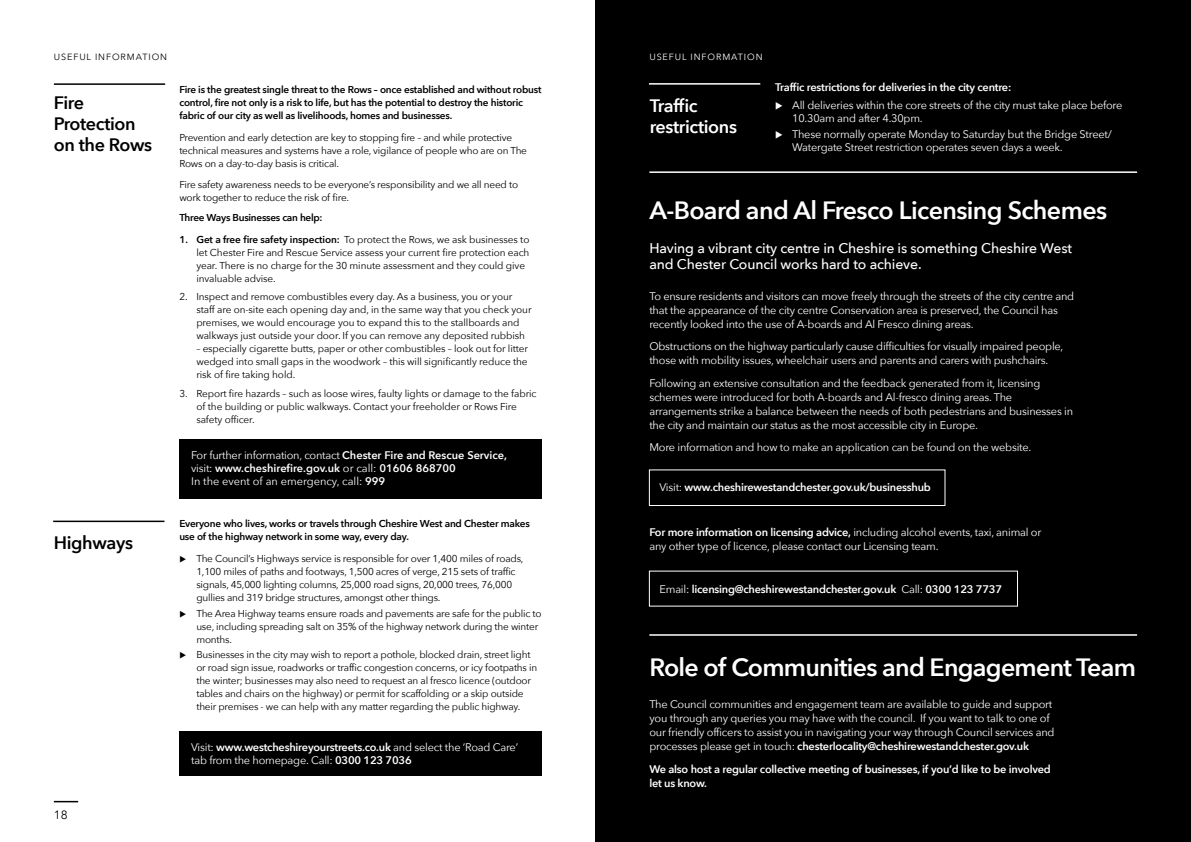
<style>
.page{position:relative;width:1191px;height:842px;background:#fff}
.page>*{position:absolute;margin:0;border:0;box-sizing:border-box;transform-origin:0 0}
.t1{font:600 25px "Avenir Next";letter-spacing:-.03em;color:#fff}
.t2{font:600 18px/21px "Avenir Next";letter-spacing:-.02em;color:#000}
.t3{font:600 18px/21.6px "Avenir Next";letter-spacing:-.02em;color:#fff}
.t4{font:500 14px/16px "Avenir Next";letter-spacing:-.01em;color:#fff}
.t5{font:12px "Avenir Next";color:#000}
.t6{font:11px/14px "Avenir Next";letter-spacing:-.02em;color:#fff}
.t7{font:600 11px/14px "Avenir Next";letter-spacing:-.02em;color:#fff}
.t8{font:10px/13px "Avenir Next";letter-spacing:-.02em;color:#000}
.t9{font:600 10px/13px "Avenir Next";letter-spacing:-.02em;color:#000}
.t10{font:9px "Avenir Next";letter-spacing:.1em;color:#000}
.t11{font:9px "Avenir Next";letter-spacing:.1em;color:#fff}
.s1{font-weight:600}
.s2{font-weight:400}
</style>
<div class="page">
<div style="left:595px;top:0;width:596px;height:842px;background:#000"></div>
<svg style="left:54px;top:801px;width:24px;height:1px"></svg>
<hr style="left:54px;top:83px;width:111px;height:2px;background:#000">
<hr style="left:649px;top:171px;width:488px;height:2px;background:#fff">
<hr style="left:649px;top:634px;width:488px;height:2px;background:#fff">
<hr style="left:53px;top:521px;width:111px;height:1px;background:#000">
<hr style="left:649px;top:83px;width:111px;height:2px;background:#fff">
<div style="left:179px;top:440px;width:362px;height:59px;background:#000"></div>
<div style="left:179px;top:732px;width:362px;height:44px;background:#000"></div>
<div style="left:649px;top:470px;width:296px;height:36px;border:1px solid #fff"></div>
<p class="t10" style="left:54px;top:49px;width:115px">USEFUL INFORMATION</p>
<h2 class="t2" style="left:54px;top:92px;width:100px">Fire<br>Protection on the Rows</h2>
<p class="t9" style="left:179px;top:83px;width:364px">Fire is the greatest single threat to the Rows – once established and without robust control, fire not only is a risk to life, but has the potential to destroy the historic fabric of our city as well as livelihoods, homes and businesses.</p>
<p class="t8" style="left:179px;top:130px;width:349px">Prevention and early detection are key to stopping fire – and while protective technical measures and systems have a role, vigilance of people who are on The<br>Rows on a day-to-day basis is critical.</p>
<p class="t8" style="left:179px;top:178px;width:340px">Fire safety awareness needs to be everyone’s responsibility and we all need to work together to reduce the risk of fire.</p>
<p class="t9" style="left:179px;top:211px;width:145px">Three Ways Businesses can help:</p>
<p class="t8" style="left:196px;top:232px;width:334px;text-indent:-17px"><span class="s1">1. Get a free fire safety inspection:</span> To protect the Rows, we ask businesses to let Chester Fire and Rescue Service assess your current fire protection each year. There is no charge for the 30 minute assessment and they could give invaluable advise.</p>
<p class="t8" style="left:196px;top:290px;width:337px;text-indent:-17px">2. Inspect and remove combustibles every day. As a business, you or your staff are on-site each opening day and, in the same way that you check your premises, we would encourage you to expand this to the stallboards and walkways just outside your door. If you can remove any deposited rubbish</p>
<p class="t8" style="left:196px;top:342px;width:333px;text-align:justify">– especially cigarette butts, paper or other combustibles – look out for litter wedged into small gaps in the woodwork – this will significantly reduce the risk of fire taking hold.</p>
<p class="t8" style="left:196px;top:387px;width:342px;text-indent:-17px">3. Report fire hazards – such as loose wires, faulty lights or damage to the fabric of the building or public walkways. Contact your freeholder or Rows Fire safety officer.</p>
<p class="t6" style="left:191px;top:448px;width:317px;line-height:13px">For further information, contact <span class="s1">Chester Fire and Rescue Service, </span>visit: <span class="s1">www.cheshirefire.gov.uk</span> or call: <span class="s1">01606 868700<br></span>In the event of an emergency, call: <span class="s1">999</span></p>
<h2 class="t2" style="left:54px;top:532px;width:81px">Highways</h2>
<p class="t5" style="left:54px;top:805px;width:15px">18</p>
<p class="t9" style="left:179px;top:517px;width:352px">Everyone who lives, works or travels through Cheshire West and Chester makes use of the highway network in some way, every day.</p>
<p class="t8" style="left:196px;top:551px;width:329px;text-indent:-17px">◆ The Council’s Highways service is responsible for over 1,400 miles of roads, 1,100 miles of paths and footways, 1,500 acres of verge, 215 sets of traffic signals, 45,000 lighting columns, 25,000 road signs, 20,000 trees, 76,000 gullies and 319 bridge structures, amongst other things.</p>
<p class="t8" style="left:196px;top:606px;width:347px;text-indent:-17px">◆ The Area Highway teams ensure roads and pavements are safe for the public to use, including spreading salt on 35% of the highway network during the winter months.</p>
<p class="t8" style="left:196px;top:648px;width:342px;text-indent:-17px">◆ Businesses in the city may wish to report a pothole, blocked drain, street light or road sign issue, roadworks or traffic congestion concerns, or icy footpaths in the winter; businesses may also need to request an al fresco licence (outdoor tables and chairs on the highway) or permit for scaffolding or a skip outside their premises - we can help with any matter regarding the public highway.</p>
<p class="t6" style="left:191px;top:740px;width:328px;line-height:13px">Visit: <span class="s1">www.westcheshireyourstreets.co.uk</span> and select the ‘Road Care’ tab from the homepage. Call: <span class="s1">0300 123 7036</span></p>
<p class="t11" style="left:649px;top:49px;width:115px">USEFUL INFORMATION</p>
<h2 class="t3" style="left:649px;top:94px;width:89px">Traffic restrictions</h2>
<p class="t7" style="left:775px;top:80px;width:238px">Traffic restrictions for deliveries in the city centre:</p>
<p class="t6" style="left:792px;top:99px;width:332px;line-height:13px;text-indent:-17px">◆ All deliveries within the core streets of the city must take place before<br>10.30am and after 4.30pm.</p>
<p class="t6" style="left:792px;top:127px;width:321px;line-height:13px;text-indent:-17px">◆ These normally operate Monday to Saturday but the Bridge Street/<br>Watergate Street restriction operates seven days a week.</p>
<h1 class="t1" style="left:649px;top:189px;width:459px">A-Board and Al Fresco Licensing Schemes</h1>
<h3 class="t4" style="left:649px;top:239px;width:424px">Having a vibrant city centre in Cheshire is something Cheshire West and Chester Council works hard to achieve.</h3>
<p class="t6" style="left:649px;top:289px;width:426px">To ensure residents and visitors can move freely through the streets of the city centre and that the appearance of the city centre Conservation area is preserved, the Council has recently looked into the use of A-boards and Al Fresco dining areas.</p>
<p class="t6" style="left:649px;top:339px;width:415px">Obstructions on the highway particularly cause difficulties for visually impaired people, those with mobility issues, wheelchair users and parents and carers with pushchairs.</p>
<p class="t6" style="left:649px;top:376px;width:425px">Following an extensive consultation and the feedback generated from it, licensing schemes were introduced for both A-boards and Al-fresco dining areas. The arrangements strike a balance between the needs of both pedestrians and businesses in the city and maintain our status as the most accessible city in Europe.</p>
<p class="t6" style="left:649px;top:440px;width:383px">More information and how to make an application can be found on the website.</p>
<p class="t7" style="left:659px;top:480px;width:273px"><span class="s2">Visit:</span> www.cheshirewestandchester.gov.uk/businesshub</p>
<p class="t6" style="left:649px;top:524px;width:393px"><span class="s1">For more information on licensing advice,</span> including alcohol events, taxi, animal or any other type of licence, please contact our Licensing team.</p>
<p class="t7" style="left:659px;top:582px;width:344px"><span class="s2">Email:</span> licensing@cheshirewestandchester.gov.uk <span class="s2">Call:</span> 0300 123 7737</p>
<h1 class="t1" style="left:649px;top:646px;width:488px">Role of Communities and Engagement Team</h1>
<p class="t6" style="left:649px;top:697px;width:407px">The Council communities and engagement team are available to guide and support you through any queries you may have with the council. If you want to talk to one of our friendly officers to assist you in navigating your way through Council services and processes please get in touch: <span class="s1">chesterlocality@cheshirewestandchester.gov.uk</span></p>
<p class="t7" style="left:649px;top:762px;width:403px">We also host a regular collective meeting of businesses, if you’d like to be involved let us know.</p>
</div>
